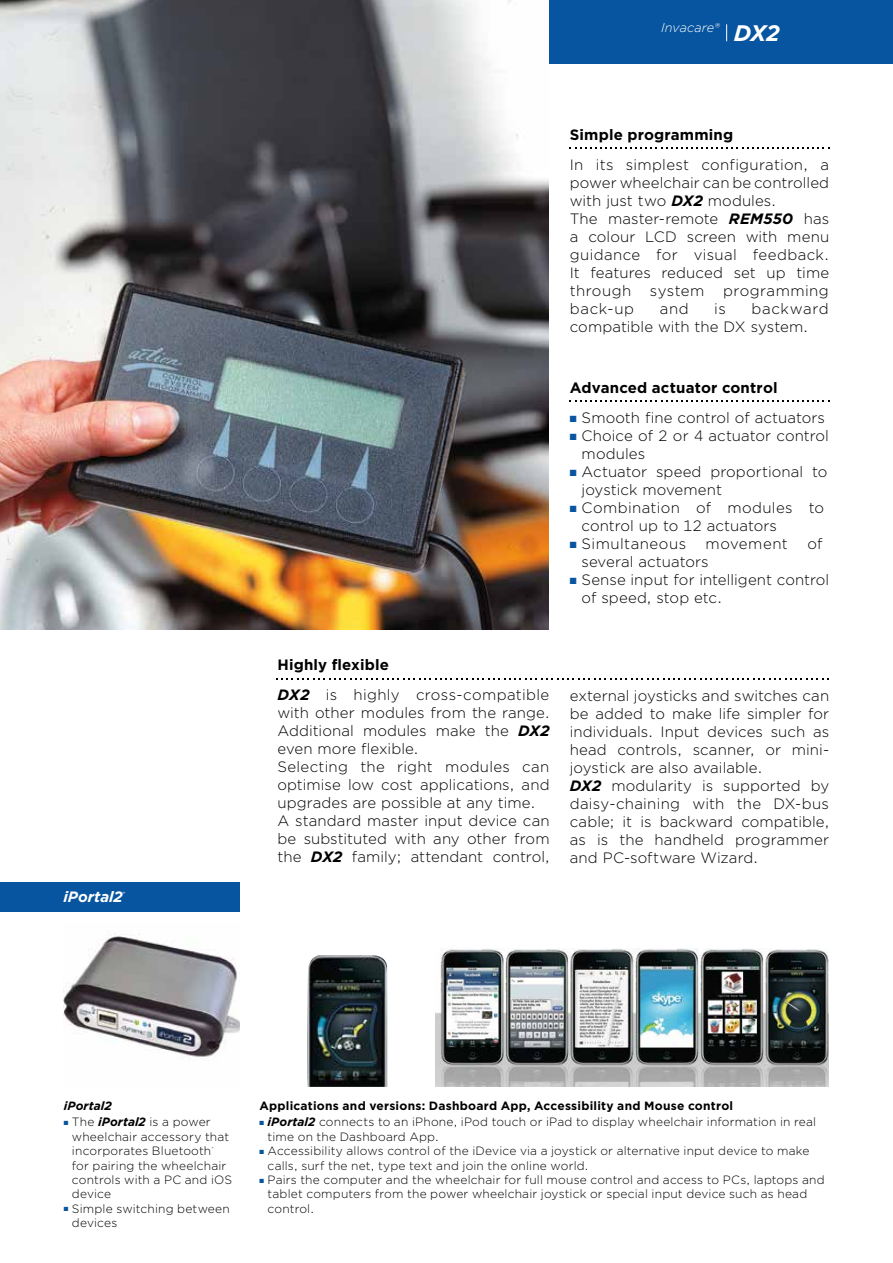
<style>
.page{position:relative;width:893px;height:1263px;background:#fff}
.page>*{position:absolute;margin:0;border:0;box-sizing:border-box;transform-origin:0 0}
.t1{font:300 15px/18px "Gotham";letter-spacing:.005em;color:#000}
.t2{font:700 15px "Gotham";letter-spacing:.01em;color:#000}
.t3{font:300 15px "Gotham";letter-spacing:.03em;color:#000}
.t4{font:300 15px "Gotham";letter-spacing:.035em;color:#000}
.t5{font:italic 700 15px "Gotham";letter-spacing:-.005em;color:#fff}
.t6{font:italic 300 12.75px "Gotham";letter-spacing:.01em;color:#fff}
.t7{font:300 12px/14.4px "Gotham";letter-spacing:.015em;color:#000}
.t8{font:700 12px "Gotham";letter-spacing:.02em;color:#000}
.t9{font:italic 700 12px "Gotham";letter-spacing:.005em;color:#000}
.t10{font:italic 700 6.15px "Gotham";color:#fff}
.t11{font:300 4.35px "Gotham";color:#000}
.s1{font-weight:700;font-size:22.5px}
.s2{font-weight:700;font-style:italic}
.s3{color:#0755a0}
.s4{font-weight:700}
</style>
<div class="page">
<div style="left:549px;top:0;width:344px;height:64px;background:#0755a0"></div>
<img style="left:0;top:0;width:549px;height:629px">
<svg style="left:570px;top:147px;width:259px;height:2px"></svg>
<svg style="left:570px;top:400px;width:259px;height:2px"></svg>
<svg style="left:276px;top:678px;width:553px;height:1px"></svg>
<img style="left:64px;top:934px;width:176px;height:123px">
<div style="left:0;top:882px;width:240px;height:29px;background:#0755a0"></div>
<img style="left:435px;top:948px;width:393px;height:139px">
<img style="left:307px;top:955px;width:80px;height:132px">
<svg style="left:726px;top:24px;width:1px;height:17px"></svg>
<p class="t5" style="left:63px;top:887px;width:60px">iPortal2</p>
<p class="t10" style="left:122px;top:890px;width:4px">®</p>
<p class="t6" style="left:661px;top:20px;width:121px">Invacare® <span class="s1">DX2</span></p>
<p class="t2" style="left:570px;top:124px;width:165px">Simple programming</p>
<p class="t1" style="left:570px;top:156px;width:261px">In its simplest configuration, a power wheelchair can be controlled with just two <span class="s2">DX2</span> modules.<br>The master-remote <span class="s2">REM550</span> has a colour LCD screen with menu guidance for visual feedback.<br>It features reduced set up time through system programming back-up</p>
<p class="t1" style="left:570px;top:300px;width:260px;text-indent:182px">backward compatible with the DX system.</p>
<p class="t1" style="left:660px;top:300px;width:31px">and</p>
<p class="t1" style="left:714px;top:300px;width:13px">is</p>
<p class="t2" style="left:570px;top:377px;width:209px">Advanced actuator control</p>
<p class="t1" style="left:570px;top:409px;width:257px"><span class="s3">■</span> Smooth fine control of actuators</p>
<p class="t1" style="left:582px;top:427px;width:249px;text-indent:-12px"><span class="s3">■</span> Choice of 2 or 4 actuator control modules</p>
<p class="t1" style="left:582px;top:463px;width:247px;text-indent:-12px"><span class="s3">■</span> Actuator speed proportional to joystick movement</p>
<p class="t1" style="left:582px;top:499px;width:244px;text-indent:-12px"><span class="s3">■</span> Combination of modules to control up to 12 actuators</p>
<p class="t3" style="left:570px;top:535px;width:118px"><span class="s3">■</span> Simultaneous</p>
<p class="t4" style="left:706px;top:535px;width:84px">movement</p>
<p class="t1" style="left:807px;top:535px;width:17px">of</p>
<p class="t1" style="left:582px;top:553px;width:128px">several actuators</p>
<p class="t1" style="left:582px;top:571px;width:249px;text-indent:-12px"><span class="s3">■</span> Sense input for intelligent control of speed, stop etc.</p>
<p class="t1" style="left:277px;top:649px;width:273px;line-height:30.8px"><span class="s4">Highly flexible<br></span><span class="s2">DX2</span> is highly cross-compatible</p>
<p class="t1" style="left:277px;top:704px;width:274px">with other modules from the range.<br>Additional modules make the <span class="s2">DX2 </span>even more flexible.<br>Selecting the right modules can optimise low cost applications, and upgrades are possible at any time.<br>A standard master input device can be substituted with any other from the <span class="s2">DX2</span> family; attendant control,</p>
<p class="t1" style="left:570px;top:686px;width:261px">external joysticks and switches can be added to make life simpler for individuals. Input devices such as head controls, scanner, or mini&shy;joystick are also available.<br><span class="s2">DX2</span> modularity is supported by daisy-chaining with the DX-bus cable; it is backward compatible, as is the handheld programmer and PC-software Wizard.</p>
<p class="t9" style="left:64px;top:1098px;width:49px">iPortal2</p>
<p class="t7" style="left:72px;top:1115px;width:159px;text-indent:-8px"><span class="s3">■</span> The <span class="s2">iPortal2</span> is a power wheelchair accessory that incorporates Bluetooth</p>
<p class="t11" style="left:212px;top:1145px;width:3px">®</p>
<p class="t7" style="left:72px;top:1158px;width:162px">for pairing the wheelchair controls with a PC and iOS device</p>
<p class="t7" style="left:72px;top:1201px;width:159px;text-indent:-8px"><span class="s3">■</span> Simple switching between devices</p>
<p class="t8" style="left:259px;top:1098px;width:475px">Applications and versions: Dashboard App, Accessibility and Mouse control</p>
<p class="t7" style="left:268px;top:1115px;width:550px;text-indent:-8px"><span class="s3">■</span> <span class="s2">iPortal2</span> connects to an iPhone, iPod touch or iPad to display wheelchair information in real time on the Dashboard App.</p>
<p class="t7" style="left:268px;top:1143px;width:543px;text-indent:-8px"><span class="s3">■</span> Accessibility allows control of the iDevice via a joystick or alternative input device to make calls, surf the net, type text and join the online world.</p>
<p class="t7" style="left:268px;top:1172px;width:559px;text-indent:-8px"><span class="s3">■</span> Pairs the computer and the wheelchair for full mouse control and access to PCs, laptops and tablet computers from the power wheelchair joystick or special input device such as head control.</p>
</div>
